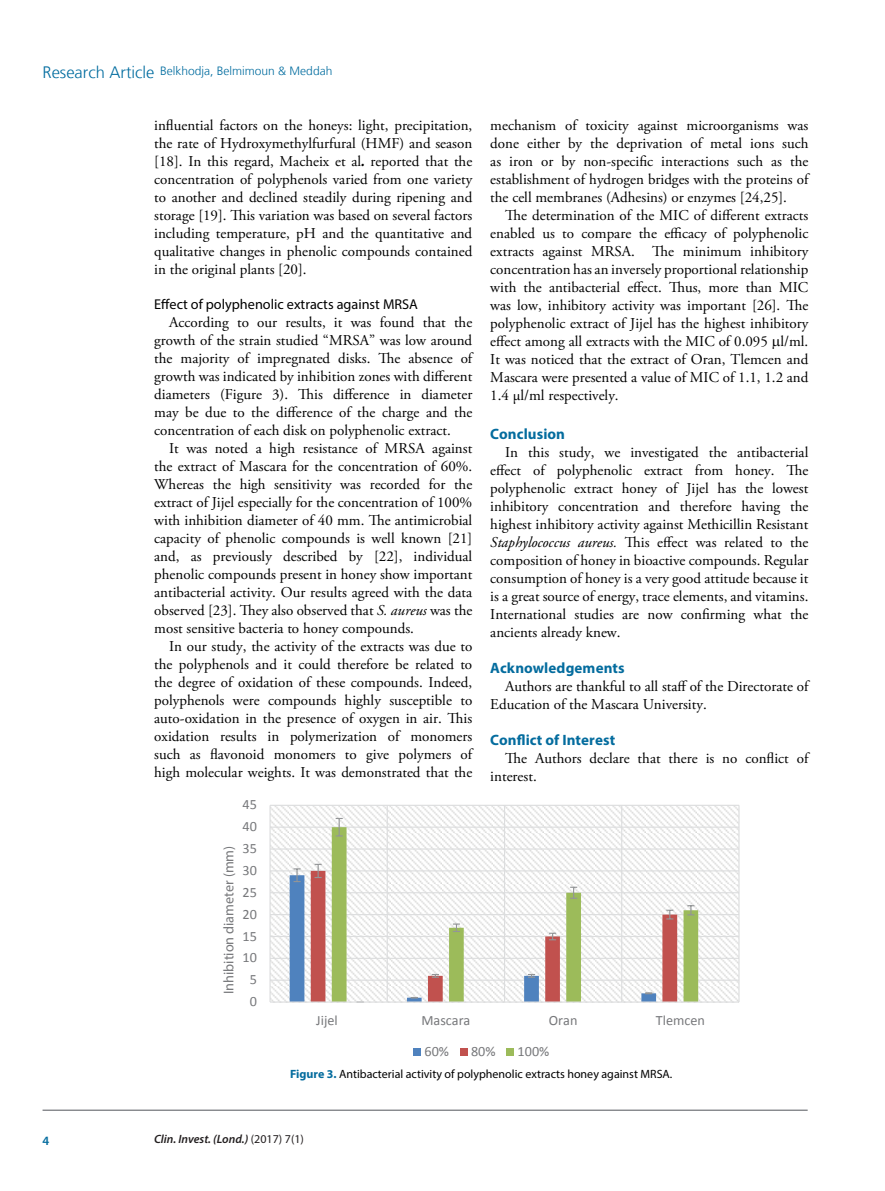
<style>
.page{position:relative;width:885px;height:1191px;background:#fff}
.page>*{position:absolute;margin:0;border:0;box-sizing:border-box;transform-origin:0 0}
.t1{font:15px/18px "Adobe Garamond Pro";color:#000;text-align:justify}
.t2{font:700 15px "Myriad Pro";letter-spacing:.005em;color:#046c9e}
.t3{font:14.25px "Calibri";color:#77787b}
.t4{font:14.25px "Myriad Pro";color:#000}
.t5{font:700 14.25px "Calibri";color:#77787b}
.t6{font:600 12.75px "Myriad Pro";color:#046c9e}
.t7{font:12px "Myriad Pro";color:#000}
.t8{font:300 12px "Frutiger LT";color:#006c9f}
.t9{font:italic 600 12px "Myriad Pro";color:#221e1f}
.s1{font-size:16.5px}
.s2{font-weight:700;font-style:italic}
.s3{font-style:italic}
.s4{font-weight:700;color:#046c9e}
.s5{font-weight:400;font-style:normal}
</style>
<div class="page">
<hr style="left:43px;top:1109px;width:764px;height:1px;background:#53565b">
<svg style="left:270px;top:806px;width:468px;height:195px"></svg>
<hr style="left:270px;top:979px;width:469px;height:1px;background:#dcddde">
<hr style="left:270px;top:957px;width:469px;height:2px;background:#dcddde">
<hr style="left:270px;top:936px;width:469px;height:1px;background:#dcddde">
<hr style="left:270px;top:914px;width:469px;height:1px;background:#dcddde">
<hr style="left:270px;top:892px;width:469px;height:1px;background:#dcddde">
<hr style="left:270px;top:870px;width:469px;height:1px;background:#dcddde">
<hr style="left:270px;top:848px;width:469px;height:1px;background:#dcddde">
<hr style="left:270px;top:826px;width:469px;height:1px;background:#dcddde">
<hr style="left:270px;top:804px;width:469px;height:2px;background:#dcddde">
<hr style="left:269px;top:805px;width:1px;height:197px;background:#dcddde">
<hr style="left:386px;top:805px;width:2px;height:197px;background:#dcddde">
<hr style="left:504px;top:805px;width:1px;height:197px;background:#dcddde">
<hr style="left:621px;top:805px;width:1px;height:197px;background:#dcddde">
<hr style="left:738px;top:805px;width:1px;height:197px;background:#dcddde">
<svg style="left:289px;top:875px;width:22px;height:126px;fill:#4f82be"></svg>
<svg style="left:311px;top:871px;width:21px;height:130px;fill:#c1514e"></svg>
<svg style="left:332px;top:827px;width:366px;height:174px"></svg>
<svg style="left:293px;top:868px;width:7px;height:14px"></svg>
<svg style="left:528px;top:974px;width:7px;height:3px"></svg>
<svg style="left:645px;top:992px;width:7px;height:2px"></svg>
<svg style="left:314px;top:863px;width:7px;height:15px"></svg>
<svg style="left:432px;top:974px;width:7px;height:3px"></svg>
<svg style="left:549px;top:932px;width:7px;height:8px"></svg>
<svg style="left:666px;top:909px;width:7px;height:10px"></svg>
<svg style="left:335px;top:818px;width:8px;height:18px"></svg>
<svg style="left:453px;top:923px;width:7px;height:9px"></svg>
<svg style="left:570px;top:886px;width:7px;height:12px"></svg>
<svg style="left:687px;top:905px;width:7px;height:10px"></svg>
<hr style="left:270px;top:1001px;width:469px;height:1px;background:#dcddde">
<div style="left:413px;top:1048px;width:8px;height:8px;background:#4f82be"></div>
<div style="left:460px;top:1048px;width:7px;height:8px;background:#c1514e"></div>
<div style="left:506px;top:1048px;width:8px;height:8px;background:#9cbb5a"></div>
<p class="t8" style="left:43px;top:64px;width:291px"><span class="s1">Research Article</span> Belkhodja, Belmimoun &amp; Meddah</p>
<p class="t1" style="left:154px;top:117px;width:319px">influential factors on the honeys: light, precipitation, the rate of Hydroxymethylfurfural (HMF) and season [18]. In this regard, Macheix et al<span class="s2">.</span> reported that the concentration of polyphenols varied from one variety to another and declined steadily during ripening and storage [19]. This variation was based on several factors including temperature, pH and the quantitative and qualitative changes in phenolic compounds contained in the original plants [20].</p>
<p class="t4" style="left:154px;top:295px;width:265px">Effect of polyphenolic extracts against MRSA</p>
<p class="t1" style="left:154px;top:314px;width:319px;text-indent:15px">According to our results, it was found that the growth of the strain studied “MRSA” was low around the majority of impregnated disks. The absence of growth was indicated by inhibition zones with different diameters (Figure 3). This difference in diameter may be due to the difference of the charge and the concentration of each disk on polyphenolic extract.</p>
<p class="t1" style="left:154px;top:440px;width:319px;text-indent:15px">It was noted a high resistance of MRSA against the extract of Mascara for the concentration of 60%.<br>Whereas the high sensitivity was recorded for the extract of Jijel especially for the concentration of 100% with inhibition diameter of 40 mm. The antimicrobial capacity of phenolic compounds is well known [21] and, as previously described by [22], individual phenolic compounds present in honey show important antibacterial activity. Our results agreed with the data observed [23]. They also observed that <span class="s3">S. aureus</span> was the most sensitive bacteria to honey compounds.</p>
<p class="t1" style="left:154px;top:638px;width:319px;text-indent:15px">In our study, the activity of the extracts was due to the polyphenols and it could therefore be related to the degree of oxidation of these compounds. Indeed, polyphenols were compounds highly susceptible to auto-oxidation in the presence of oxygen in air. This oxidation results in polymerization of monomers such as flavonoid monomers to give polymers of high molecular weights. It was demonstrated that the</p>
<p class="t3" style="left:242px;top:795px;width:16px">45</p>
<p class="t3" style="left:242px;top:817px;width:16px">40</p>
<p class="t5" style="left:220px;top:994px;width:150px;rotate:-90deg">Inhibition diameter (mm)</p>
<p class="t3" style="left:242px;top:839px;width:16px">35</p>
<p class="t3" style="left:242px;top:861px;width:16px">30</p>
<p class="t3" style="left:242px;top:883px;width:16px">25</p>
<p class="t3" style="left:242px;top:905px;width:16px">20</p>
<p class="t3" style="left:242px;top:927px;width:16px">15</p>
<p class="t3" style="left:242px;top:948px;width:16px">10</p>
<p class="t3" style="left:250px;top:970px;width:9px">5</p>
<p class="t3" style="left:250px;top:992px;width:9px">0</p>
<p class="t1" style="left:490px;top:117px;width:319px">mechanism of toxicity against microorganisms was done either by the deprivation of metal ions such as iron or by non-specific interactions such as the establishment of hydrogen bridges with the proteins of the cell membranes (Adhesins) or enzymes [24,25].</p>
<p class="t1" style="left:490px;top:207px;width:319px;text-indent:15px">The determination of the MIC of different extracts enabled us to compare the efficacy of polyphenolic extracts against MRSA. The minimum inhibitory concentration has an inversely proportional relationship with the antibacterial effect. Thus, more than MIC was low, inhibitory activity was important [26]. The polyphenolic extract of Jijel has the highest inhibitory effect among all extracts with the MIC of 0.095 l/ml.<br>It was noticed that the extract of Oran, Tlemcen and Mascara were presented a value of MIC of 1.1, 1.2 and 1.4 µl/ml respectively.</p>
<p class="t2" style="left:490px;top:424px;width:76px">Conclusion</p>
<p class="t1" style="left:490px;top:443px;width:319px;text-indent:15px">In this study, we investigated the antibacterial effect of polyphenolic extract from honey. The polyphenolic extract honey of Jijel has the lowest inhibitory concentration and therefore having the highest inhibitory activity against Methicillin Resistant <span class="s3">Staphylococcus aureus.</span> This effect was related to the composition of honey in bioactive compounds. Regular consumption of honey is a very good attitude because it is a great source of energy, trace elements, and vitamins.<br>International studies are now confirming what the ancients already knew.</p>
<p class="t2" style="left:490px;top:658px;width:136px">Acknowledgements</p>
<p class="t1" style="left:490px;top:677px;width:319px;text-indent:15px">Authors are thankful to all staff of the Directorate of<br>Education of the Mascara University.</p>
<p class="t2" style="left:490px;top:730px;width:126px">Conflict of Interest</p>
<p class="t1" style="left:490px;top:749px;width:319px;text-indent:15px">The Authors declare that there is no conflict of interest.</p>
<p class="t3" style="left:316px;top:1011px;width:23px">Jijel</p>
<p class="t3" style="left:421px;top:1011px;width:51px">Mascara</p>
<p class="t3" style="left:549px;top:1011px;width:30px">Oran</p>
<p class="t3" style="left:655px;top:1011px;width:51px">Tlemcen</p>
<p class="t3" style="left:424px;top:1042px;width:26px">60%</p>
<p class="t3" style="left:471px;top:1042px;width:26px">80%</p>
<p class="t3" style="left:517px;top:1042px;width:33px">100%</p>
<p class="t7" style="left:290px;top:1066px;width:383px"><span class="s4">Figure 3.</span> Antibacterial activity of polyphenolic extracts honey against MRSA.</p>
<p class="t6" style="left:43px;top:1132px;width:8px">4</p>
<p class="t9" style="left:154px;top:1131px;width:151px">Clin. Invest. (Lond.) <span class="s5">(2017) 7(1)</span></p>
</div>
